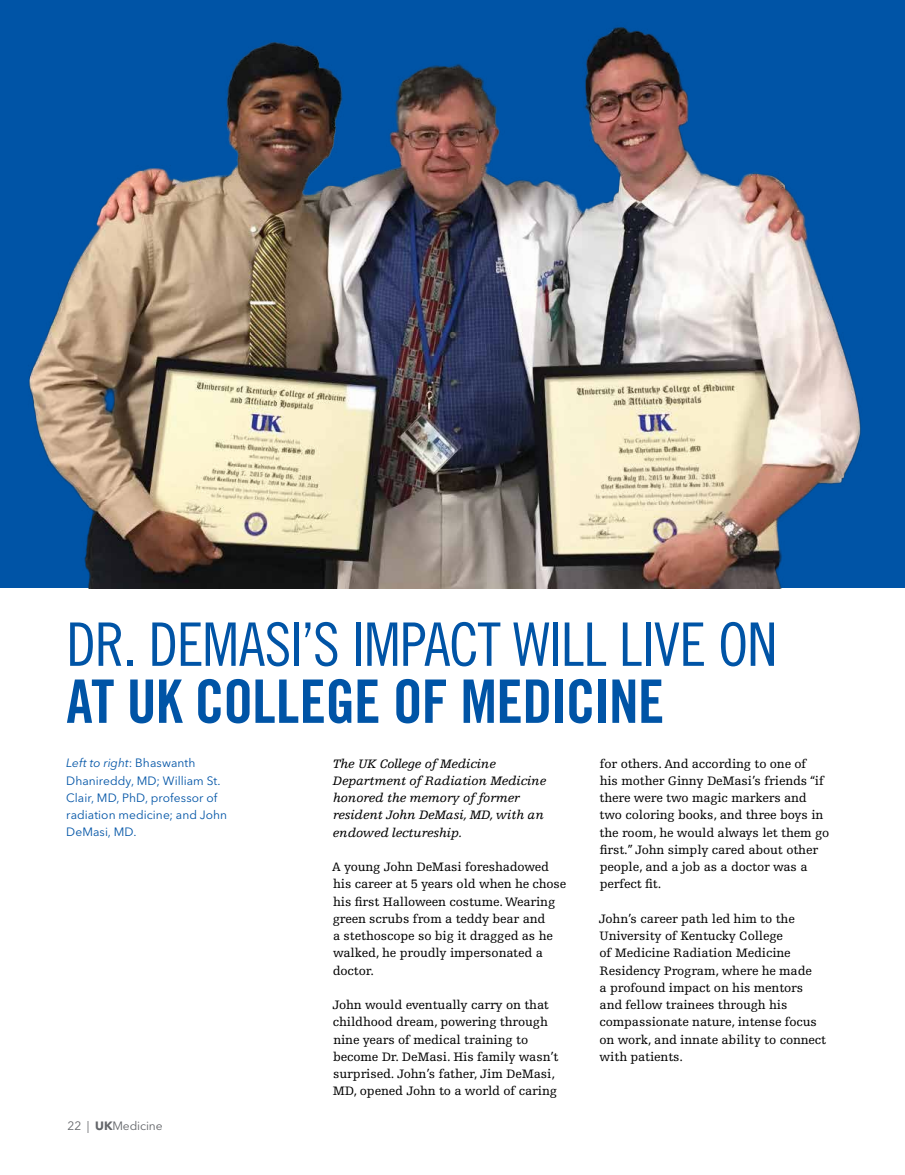
<style>
.page{position:relative;width:905px;height:1175px;background:#fff}
.page>*{position:absolute;margin:0;border:0;box-sizing:border-box;transform-origin:0 0}
.t1{font:60px "Trade Gothic LT Std Cn 18";letter-spacing:-.02em;color:#0054a6}
.t2{font:60px "Trade Gothic LT Std Bd Cn 20";letter-spacing:-.02em;color:#0054a6}
.t3{font:12.9px/17.2px "Egyptienne FLT Std";letter-spacing:-.01em;color:#000}
.t4{font:italic 12.9px/17.2px "Egyptienne FLT Std";letter-spacing:-.01em;color:#000}
.t5{font:12px/17.2px "Avenir Next LT Pro";letter-spacing:.005em;color:#0054a6}
.t6{font:12px "Avenir Next LT Pro";letter-spacing:-.01em;color:#636569}
.s1{font-style:italic}
.s2{font-weight:700}
</style>
<div class="page">
<div style="left:0;top:0;width:904px;height:587px;background:#0054a6"></div>
<img style="left:0;top:27px;width:864px;height:561px">
<h1 class="t1" style="left:66px;top:609px;width:712px">DR. DEMASI’S IMPACT WILL LIVE ON</h1>
<h1 class="t2" style="left:66px;top:665px;width:599px">AT UK COLLEGE OF MEDICINE</h1>
<p class="t5" style="left:66px;top:754px;width:162px"><span class="s1">Left to right</span>: Bhaswanth<br>Dhanireddy, MD; William St.<br>Clair, MD, PhD, professor of radiation medicine; and John<br>DeMasi, MD.</p>
<p class="t4" style="left:333px;top:755px;width:215px">The UK College of Medicine<br>Department of Radiation Medicine honored the memory of former resident John DeMasi, MD, with an endowed lectureship.</p>
<p class="t3" style="left:332px;top:858px;width:235px">A young John DeMasi foreshadowed his career at 5 years old when he chose his first Halloween costume. Wearing green scrubs from a teddy bear and<br>a stethoscope so big it dragged as he walked, he proudly impersonated a doctor.</p>
<p class="t3" style="left:332px;top:996px;width:228px">John would eventually carry on that childhood dream, powering through nine years of medical training to become Dr. DeMasi. His family wasn’t surprised. John’s father, Jim DeMasi, MD, opened John to a world of caring</p>
<p class="t3" style="left:599px;top:755px;width:231px">for others. And according to one of<br>his mother Ginny DeMasi’s friends “if there were two magic markers and two coloring books, and three boys in the room, he would always let them go first.” John simply cared about other people, and a job as a doctor was a perfect fit.</p>
<p class="t3" style="left:599px;top:910px;width:229px">John’s career path led him to the<br>University of Kentucky College<br>of Medicine Radiation Medicine<br>Residency Program, where he made<br>a profound impact on his mentors and fellow trainees through his compassionate nature, intense focus on work, and innate ability to connect with patients.</p>
<p class="t6" style="left:68px;top:1118px;width:97px">22 | <span class="s2">UK</span>Medicine</p>
</div>
